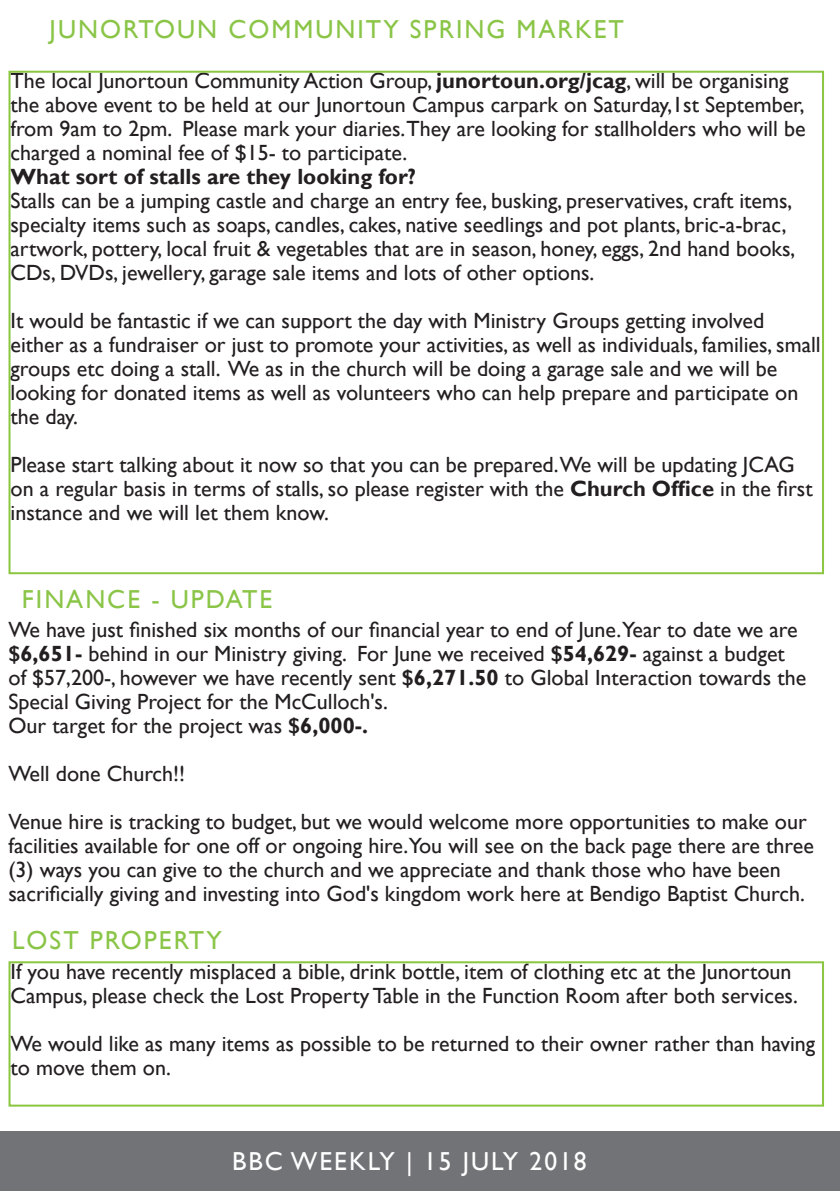
<style>
.page{position:relative;width:840px;height:1191px;background:#fff}
.page>*{position:absolute;margin:0;border:0;box-sizing:border-box;transform-origin:0 0}
.t1{font:26px "Gill Sans";letter-spacing:.08em;color:#8ac547}
.t2{font:26px "Gill Sans";letter-spacing:.08em;color:#fff}
.t3{font:22px/24px "Gill Sans";color:#231f20}
.t4{font:700 22px "Gill Sans";color:#231f20}
.s1{font-weight:700}
</style>
<div class="page">
<div style="left:0;top:1131px;width:839px;height:60px;background:#727377"></div>
<div style="left:9px;top:961px;width:814px;height:145px;border:2px solid #8bc640"></div>
<p class="t1" style="left:50px;top:14px;width:575px">JUNORTOUN COMMUNITY SPRING MARKET</p>
<p class="t3" style="left:11px;top:69px;width:796px">The local Junortoun Community Action Group, <span class="s1">junortoun.org/jcag</span>, will be organising the above event to be held at our Junortoun Campus carpark on Saturday,1st September, from 9am to 2pm. Please mark your diaries.They are looking for stallholders who will be charged a nominal fee of $15- to participate.</p>
<p class="t4" style="left:11px;top:163px;width:407px">What sort of stalls are they looking for?</p>
<p class="t3" style="left:11px;top:189px;width:786px">Stalls can be a jumping castle and charge an entry fee, busking, preservatives, craft items, specialty items such as soaps, candles, cakes, native seedlings and pot plants, bric-a-brac, artwork, pottery, local fruit &amp; vegetables that are in season, honey, eggs, 2nd hand books, CDs, DVDs, jewellery, garage sale items and lots of other options.</p>
<p class="t3" style="left:11px;top:309px;width:811px">It would be fantastic if we can support the day with Ministry Groups getting involved either as a fundraiser or just to promote your activities, as well as individuals, families, small groups etc doing a stall. We as in the church will be doing a garage sale and we will be looking for donated items as well as volunteers who can help prepare and participate on the day.</p>
<p class="t3" style="left:11px;top:453px;width:803px">Please start talking about it now so that you can be prepared.We will be updating JCAG on a regular basis in terms of stalls, so please register with the <span class="s1">Church Office</span> in the first instance and we will let them know.</p>
<p class="t1" style="left:22px;top:584px;width:252px">FINANCE - UPDATE</p>
<p class="t3" style="left:9px;top:618px;width:798px">We have just finished six months of our financial year to end of June.Year to date we are <span class="s1">$6,651-</span> behind in our Ministry giving. For June we received <span class="s1">$54,629-</span> against a budget of $57,200-, however we have recently sent <span class="s1">$6,271.50</span> to Global Interaction towards the Special Giving Project for the McCulloch's.</p>
<p class="t3" style="left:9px;top:714px;width:361px">Our target for the project was <span class="s1">$6,000-.</span></p>
<p class="t3" style="left:9px;top:762px;width:178px">Well done Church!!</p>
<p class="t3" style="left:9px;top:810px;width:806px">Venue hire is tracking to budget, but we would welcome more opportunities to make our facilities available for one off or ongoing hire.You will see on the back page there are three (3) ways you can give to the church and we appreciate and thank those who have been</p>
<p class="t3" style="left:9px;top:882px;width:797px">sacrificially giving and investing into God's kingdom work here at Bendigo Baptist Church.</p>
<p class="t1" style="left:12px;top:925px;width:211px">LOST PROPERTY</p>
<p class="t3" style="left:11px;top:959px;width:788px">If you have recently misplaced a bible, drink bottle, item of clothing etc at the Junortoun<br>Campus, please check the Lost Property Table in the Function Room after both services.</p>
<p class="t3" style="left:11px;top:1031px;width:805px">We would like as many items as possible to be returned to their owner rather than having to move them on.</p>
<p class="t2" style="left:232px;top:1145px;width:356px">BBC WEEKLY | 15 JULY 2018</p>
</div>
